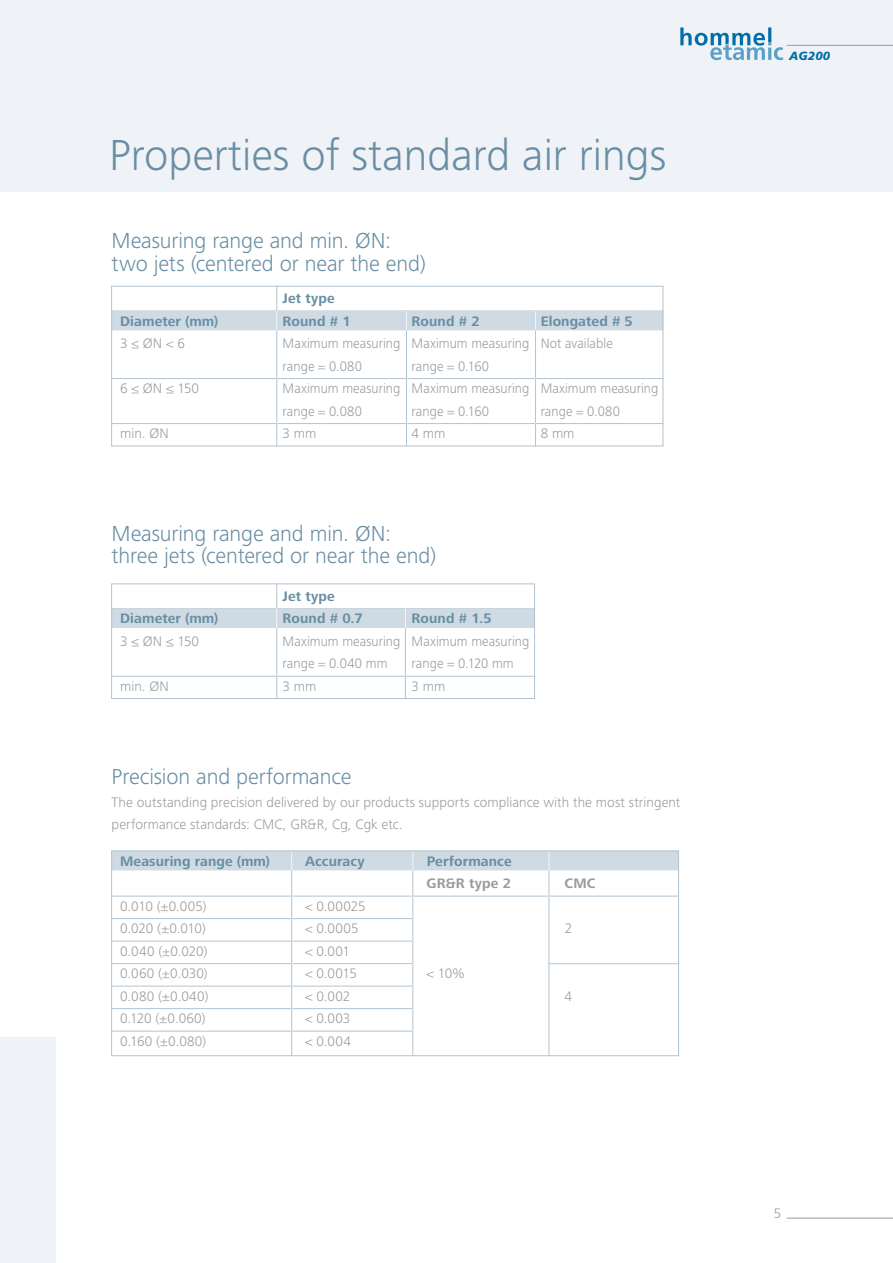
<style>
.page{position:relative;width:893px;height:1263px;background:#fff}
.page>*{position:absolute;margin:0;border:0;box-sizing:border-box;transform-origin:0 0}
.t1{font:300 45px "Frutiger Next LT";color:#688ea4}
.t2{font:300 22.5px/22.5px "Frutiger Next LT";letter-spacing:-.01em;color:#688ea4}
.t3{font:300 14.25px/22.5px "Frutiger Next LT";letter-spacing:.005em;color:#9a9a9a}
.t4{font:300 14.25px/22.5px "Frutiger Next LT";letter-spacing:.005em;color:#9a9a9a;scale:.96 1}
.t5{font:700 14.25px "Frutiger Next LT";letter-spacing:.01em;color:#688ea4}
.t6{font:700 14.25px "Frutiger Next LT";letter-spacing:.015em;color:#9a9a9a}
.t7{font:italic 900 11.85px "Frutiger";letter-spacing:.025em;color:#006ea8}
</style>
<div class="page">
<div style="left:0;top:1037px;width:56px;height:226px;background:#eff2f6"></div>
<div style="left:0;top:0;width:893px;height:191px;background:#eff2f6"></div>
<hr style="left:787px;top:45px;width:106px;height:1px;background:#9a9a9a">
<svg style="left:680px;top:27px;width:104px;height:33px"></svg>
<hr style="left:787px;top:1218px;width:106px;height:1px;background:#9a9a9a">
<div style="left:112px;top:311px;width:551px;height:19px;background:#cfdae3"></div>
<hr style="left:112px;top:378px;width:551px;height:1px;background:#b2c3d1">
<hr style="left:112px;top:423px;width:551px;height:1px;background:#b2c3d1">
<hr style="left:276px;top:286px;width:1px;height:160px;background:#b2c3d1">
<hr style="left:406px;top:311px;width:1px;height:135px;background:#b2c3d1">
<hr style="left:535px;top:311px;width:1px;height:135px;background:#b2c3d1">
<div style="left:112px;top:851px;width:566px;height:19px;background:#cfdae3"></div>
<hr style="left:112px;top:896px;width:566px;height:1px;background:#b2c3d1">
<hr style="left:112px;top:918px;width:300px;height:1px;background:#b2c3d1">
<hr style="left:112px;top:941px;width:300px;height:1px;background:#b2c3d1">
<hr style="left:112px;top:963px;width:300px;height:1px;background:#b2c3d1">
<hr style="left:112px;top:986px;width:300px;height:1px;background:#b2c3d1">
<hr style="left:112px;top:1008px;width:300px;height:1px;background:#b2c3d1">
<hr style="left:112px;top:1031px;width:300px;height:1px;background:#b2c3d1">
<hr style="left:291px;top:850px;width:1px;height:206px;background:#b2c3d1">
<hr style="left:412px;top:850px;width:1px;height:206px;background:#b2c3d1">
<hr style="left:549px;top:850px;width:1px;height:206px;background:#b2c3d1">
<hr style="left:549px;top:963px;width:130px;height:1px;background:#b2c3d1">
<div style="left:112px;top:608px;width:423px;height:20px;background:#cfdae3"></div>
<hr style="left:112px;top:676px;width:423px;height:1px;background:#b2c3d1">
<hr style="left:276px;top:583px;width:1px;height:115px;background:#b2c3d1">
<hr style="left:405px;top:609px;width:1px;height:89px;background:#b2c3d1">
<div style="left:111px;top:286px;width:552px;height:160px;border:1px solid #b2c3d1"></div>
<div style="left:111px;top:583px;width:424px;height:116px;border:1px solid #b2c3d1"></div>
<div style="left:111px;top:850px;width:568px;height:206px;border:1px solid #b2c3d1"></div>
<h1 class="t1" style="left:109px;top:130px;width:559px">Properties of standard air rings</h1>
<h2 class="t2" style="left:112px;top:229px;width:316px">Measuring range and min. ØN: two jets (centered or near the end)</h2>
<p class="t5" style="left:283px;top:290px;width:54px">Jet type</p>
<p class="t5" style="left:120px;top:313px;width:100px">Diameter (mm)</p>
<p class="t5" style="left:283px;top:313px;width:70px">Round # 1</p>
<p class="t5" style="left:412px;top:313px;width:70px">Round # 2</p>
<p class="t5" style="left:541px;top:313px;width:94px">Elongated # 5</p>
<p class="t3" style="left:120px;top:332px;width:66px">3 ≤ ØN &lt; 6</p>
<p class="t4" style="left:283px;top:332px;width:345px">Maximum measuring Maximum measuring Not available range = 0.080</p>
<p class="t4" style="left:412px;top:355px;width:82px">range = 0.160</p>
<p class="t3" style="left:120px;top:377px;width:81px">6 ≤ ØN ≤ 150</p>
<p class="t4" style="left:283px;top:377px;width:393px">Maximum measuring Maximum measuring Maximum measuring range = 0.080</p>
<p class="t4" style="left:412px;top:400px;width:82px">range = 0.160</p>
<p class="t4" style="left:541px;top:400px;width:84px">range = 0.080</p>
<p class="t3" style="left:120px;top:422px;width:50px">min. ØN</p>
<p class="t3" style="left:283px;top:422px;width:35px">3 mm</p>
<p class="t3" style="left:412px;top:422px;width:35px">4 mm</p>
<p class="t3" style="left:541px;top:422px;width:35px">8 mm</p>
<h2 class="t2" style="left:112px;top:522px;width:326px">Measuring range and min. ØN: three jets (centered or near the end)</h2>
<p class="t5" style="left:283px;top:588px;width:54px">Jet type</p>
<p class="t5" style="left:120px;top:611px;width:100px">Diameter (mm)</p>
<p class="t5" style="left:283px;top:611px;width:82px">Round # 0.7</p>
<p class="t5" style="left:412px;top:611px;width:82px">Round # 1.5</p>
<p class="t3" style="left:120px;top:630px;width:81px">3 ≤ ØN ≤ 150</p>
<p class="t4" style="left:283px;top:630px;width:259px">Maximum measuring Maximum measuring range = 0.040 mm</p>
<p class="t4" style="left:412px;top:652px;width:108px">range = 0.120 mm</p>
<p class="t3" style="left:120px;top:675px;width:50px">min. ØN</p>
<p class="t3" style="left:283px;top:675px;width:35px">3 mm</p>
<p class="t3" style="left:412px;top:675px;width:35px">3 mm</p>
<h2 class="t2" style="left:112px;top:766px;width:241px">Precision and performance</h2>
<p class="t3" style="left:112px;top:791px;width:570px">The outstanding precision delivered by our products supports compliance with the most stringent performance standards: CMC, GR&amp;R, Cg, Cgk etc.</p>
<p class="t5" style="left:120px;top:853px;width:152px">Measuring range (mm)</p>
<p class="t5" style="left:305px;top:853px;width:61px">Accuracy</p>
<p class="t5" style="left:427px;top:853px;width:87px">Performance</p>
<p class="t6" style="left:427px;top:875px;width:86px">GR&amp;R type 2</p>
<p class="t6" style="left:565px;top:875px;width:32px">CMC</p>
<p class="t3" style="left:120px;top:895px;width:88px">0.010 (±0.005)</p>
<p class="t3" style="left:305px;top:895px;width:62px">&lt; 0.00025</p>
<p class="t3" style="left:120px;top:917px;width:87px">0.020 (±0.010)</p>
<p class="t3" style="left:305px;top:917px;width:55px">&lt; 0.0005</p>
<p class="t3" style="left:565px;top:917px;width:9px">2</p>
<p class="t3" style="left:120px;top:940px;width:89px">0.040 (±0.020)</p>
<p class="t3" style="left:305px;top:940px;width:47px">&lt; 0.001</p>
<p class="t3" style="left:120px;top:962px;width:89px">0.060 (±0.030)</p>
<p class="t3" style="left:305px;top:962px;width:53px">&lt; 0.0015</p>
<p class="t3" style="left:427px;top:962px;width:40px">&lt; 10%</p>
<p class="t3" style="left:120px;top:985px;width:90px">0.080 (±0.040)</p>
<p class="t3" style="left:305px;top:985px;width:47px">&lt; 0.002</p>
<p class="t3" style="left:565px;top:985px;width:9px">4</p>
<p class="t3" style="left:120px;top:1007px;width:87px">0.120 (±0.060)</p>
<p class="t3" style="left:305px;top:1007px;width:47px">&lt; 0.003</p>
<p class="t3" style="left:120px;top:1030px;width:88px">0.160 (±0.080)</p>
<p class="t3" style="left:305px;top:1030px;width:47px">&lt; 0.004</p>
<p class="t7" style="left:789px;top:49px;width:43px">AAG200</p>
<p class="t7" style="left:799px;top:49px;width:33px">G100</p>
<p class="t3" style="left:774px;top:1202px;width:9px">5</p>
</div>
